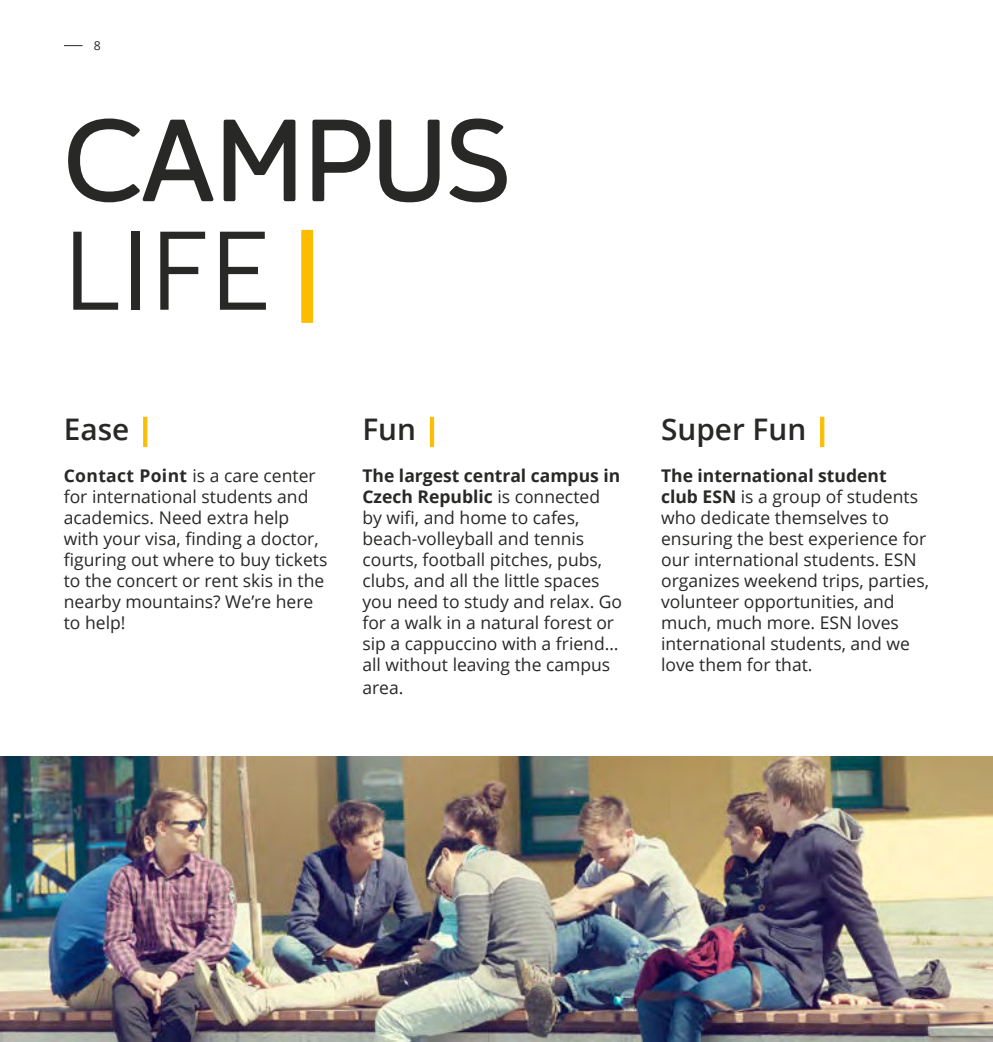
<style>
.page{position:relative;width:993px;height:1042px;background:#fff}
.page>*{position:absolute;margin:0;border:0;box-sizing:border-box;transform-origin:0 0}
.t1{font:semi-expanded 113.75px/110.2px "Cillian";color:#282827}
.t2{font:600 29.75px "Open Sans";color:#282827}
.t3{font:17.5px/21px "Open Sans";color:#282827}
.t4{font:12.25px "Open Sans";color:#282827}
.s1{color:#fcbd00}
.s2{font-weight:700;color:#fcbd00}
.s3{font-weight:700}
</style>
<div class="page">
<svg style="left:64px;top:45px;width:18px;height:1px"></svg>
<img style="left:0;top:756px;width:992px;height:286px">
<div style="left:430px;top:417px;width:3px;height:29px;border:1px solid #fcbd00"></div>
<div style="left:820px;top:417px;width:3px;height:29px;border:1px solid #fcbd00"></div>
<svg style="left:68px;top:118px;width:228px;height:85px"></svg>
<svg style="left:312px;top:118px;width:195px;height:85px"></svg>
<div style="left:301px;top:230px;width:12px;height:93px;border:4px solid #fcbd00"></div>
<p class="t4" style="left:94px;top:41px;width:9px">8</p>
<h1 class="t1" style="left:63px;top:113px;width:448px">CAMPUS<br>LIFE <span class="s1">|</span></h1>
<h2 class="t2" style="left:64px;top:417px;width:91px">Ease <span class="s2">|</span></h2>
<p class="t3" style="left:64px;top:467px;width:265px"><span class="s3">Contact Point</span> is a care center for international students and academics. Need extra help with your visa, finding a doctor, figuring out where to buy tickets to the concert or rent skis in the nearby mountains? We’re here to help!</p>
<h2 class="t2" style="left:362px;top:417px;width:79px">Fun <span class="s2">|</span></h2>
<p class="t3" style="left:362px;top:467px;width:261px"><span class="s3">The largest central campus in<br>Czech Republic</span> is connected by wifi, and home to cafes, beach-volleyball and tennis courts, football pitches, pubs, clubs, and all the little spaces you need to study and relax. Go for a walk in a natural forest or sip a cappuccino with a friend… all without leaving the campus</p>
<p class="t3" style="left:362px;top:679px;width:43px">area.</p>
<h2 class="t2" style="left:661px;top:417px;width:171px">Super Fun <span class="s2">|</span></h2>
<p class="t3" style="left:661px;top:467px;width:269px"><span class="s3">The international student<br>club ESN</span> is a group of students who dedicate themselves to ensuring the best experience for our international students. ESN organizes weekend trips, parties, volunteer opportunities, and much, much more. ESN loves international students, and we love them for that.</p>
</div>
